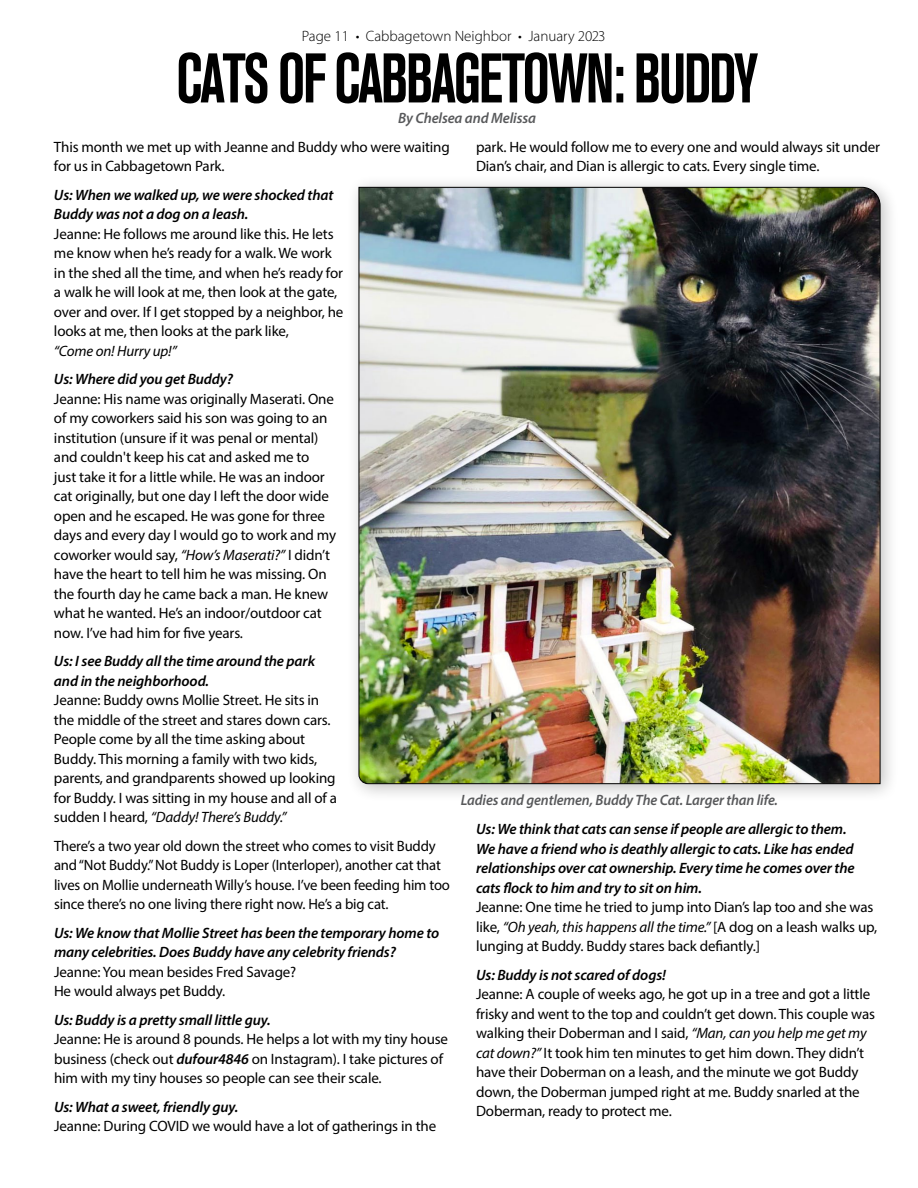
<style>
.page{position:relative;width:918px;height:1188px;background:#fff}
.page>*{position:absolute;margin:0;border:0;box-sizing:border-box;transform-origin:0 0}
.t1{font:69.45px "Akzidenz Grotesk BQ Bd Cnd Alt";letter-spacing:-.04em;color:#000;scale:.82 1}
.t2{font:15px/19.5px "Myriad Pro";letter-spacing:-.01em;color:#000}
.t3{font:italic 600 15px/19.5px "Myriad Pro";letter-spacing:-.01em;color:#000}
.t4{font:italic 600 15px "Myriad Pro";letter-spacing:-.01em;color:#58595b;scale:.96 1}
.t5{font:300 15px "Myriad Pro";color:#000}
.t6{font:italic 600 15px "Myriad Pro";letter-spacing:-.01em;color:#58595b}
.t7{font:italic 15px "Myriad Pro";letter-spacing:-.01em;color:#000}
.s1{font-style:italic}
.s2{font-weight:600;font-style:italic}
</style>
<div class="page">
<div style="left:346px;top:175px;width:554px;height:628px;background:#000;opacity:.25"></div>
<img style="left:358px;top:187px;width:523px;height:597px">
<p class="t5" style="left:302px;top:28px;width:305px">Page 11 • Cabbagetown Neighbor • January 2023</p>
<h1 class="t1" style="left:176px;top:39px;width:711px">CATS OF CABBAGETOWN: BUDDY</h1>
<p class="t6" style="left:398px;top:109px;width:139px">By Chelsea and Melissa</p>
<p class="t2" style="left:54px;top:137px;width:397px">This month we met up with Jeanne and Buddy who were waiting for us in Cabbagetown Park.</p>
<p class="t3" style="left:54px;top:184px;width:281px">Us: When we walked up, we were shocked that<br>Buddy was not a dog on a leash.</p>
<p class="t2" style="left:54px;top:224px;width:291px">Jeanne: He follows me around like this. He lets me know when he’s ready for a walk. We work in the shed all the time, and when he’s ready for a walk he will look at me, then look at the gate, over and over. If I get stopped by a neighbor, he looks at me, then looks at the park like,</p>
<p class="t7" style="left:54px;top:341px;width:124px">“Come on! Hurry up!”</p>
<p class="t3" style="left:54px;top:369px;width:181px">Us: Where did you get Buddy?</p>
<p class="t2" style="left:54px;top:389px;width:284px">Jeanne: His name was originally Maserati. One of my coworkers said his son was going to an institution (unsure if it was penal or mental) and couldn't keep his cat and asked me to<br>just take it for a little while. He was an indoor cat originally, but one day I left the door wide open and he escaped. He was gone for three days and every day I would go to work and my coworker would say, <span class="s1">“How’s Maserati?”</span> I didn’t have the heart to tell him he was missing. On the fourth day he came back a man. He knew what he wanted. He’s an indoor/outdoor cat now. I’ve had him for five years.</p>
<p class="t3" style="left:54px;top:651px;width:263px">Us: I see Buddy all the time around the park and in the neighborhood.</p>
<p class="t2" style="left:54px;top:690px;width:285px">Jeanne: Buddy owns Mollie Street. He sits in the middle of the street and stares down cars.<br>People come by all the time asking about Buddy. This morning a family with two kids, parents, and grandparents showed up looking for Buddy. I was sitting in my house and all of a sudden I heard, <span class="s1">“Daddy! There’s Buddy.”</span></p>
<p class="t2" style="left:54px;top:836px;width:398px">There’s a two year old down the street who comes to visit Buddy and “Not Buddy.” Not Buddy is Loper (Interloper), another cat that lives on Mollie underneath Willy’s house. I’ve been feeding him too since there’s no one living there right now. He’s a big cat.</p>
<p class="t3" style="left:54px;top:922px;width:387px">Us: We know that Mollie Street has been the temporary home to many celebrities. Does Buddy have any celebrity friends?</p>
<p class="t2" style="left:54px;top:962px;width:244px">Jeanne: You mean besides Fred Savage?<br>He would always pet Buddy.</p>
<p class="t3" style="left:54px;top:1009px;width:218px">Us: Buddy is a pretty small little guy.</p>
<p class="t2" style="left:54px;top:1029px;width:396px">Jeanne: He is around 8 pounds. He helps a lot with my tiny house business (check out <span class="s2">dufour4846</span> on Instagram). I take pictures of him with my tiny houses so people can see their scale.</p>
<p class="t3" style="left:54px;top:1096px;width:186px">Us: What a sweet, friendly guy.</p>
<p class="t2" style="left:54px;top:1116px;width:384px">Jeanne: During COVID we would have a lot of gatherings in the</p>
<p class="t2" style="left:476px;top:137px;width:405px">park. He would follow me to every one and would always sit under<br>Dian’s chair, and Dian is allergic to cats. Every single time.</p>
<p class="t4" style="left:461px;top:790px;width:332px">Ladies and gentlemen, Buddy The Cat. Larger than life.</p>
<p class="t3" style="left:476px;top:819px;width:380px">Us: We think that cats can sense if people are allergic to them.<br>We have a friend who is deathly allergic to cats. Like has ended relationships over cat ownership. Every time he comes over the cats flock to him and try to sit on him.</p>
<p class="t2" style="left:476px;top:897px;width:403px">Jeanne: One time he tried to jump into Dian’s lap too and she was like, <span class="s1">“Oh yeah, this happens all the time.”</span> [A dog on a leash walks up, lunging at Buddy. Buddy stares back defiantly.]</p>
<p class="t3" style="left:476px;top:964px;width:191px">Us: Buddy is not scared of dogs!</p>
<p class="t2" style="left:476px;top:984px;width:401px">Jeanne: A couple of weeks ago, he got up in a tree and got a little frisky and went to the top and couldn’t get down. This couple was walking their Doberman and I said, <span class="s1">“Man, can you help me get my cat down?”</span> It took him ten minutes to get him down. They didn’t have their Doberman on a leash, and the minute we got Buddy down, the Doberman jumped right at me. Buddy snarled at the Doberman, ready to protect me.</p>
</div>
